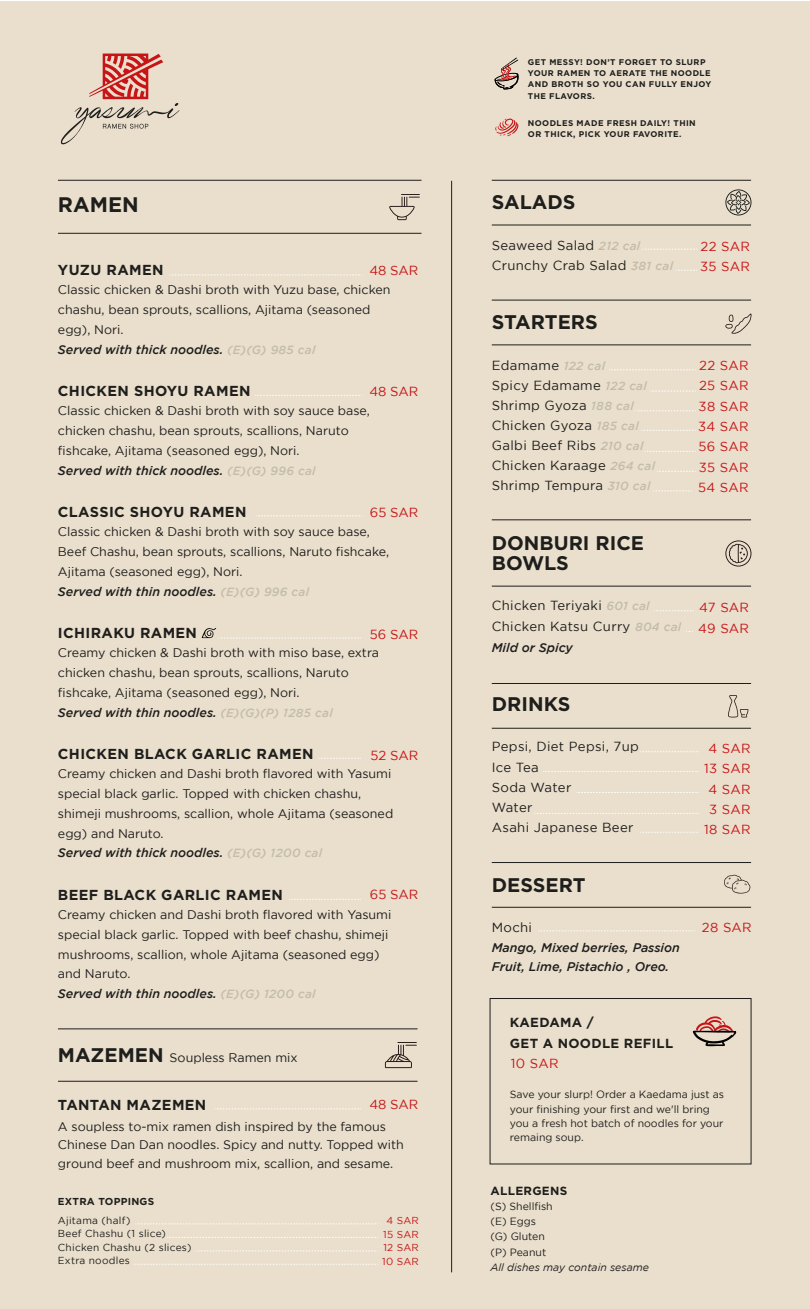
<style>
.page{position:relative;width:810px;height:1309px;background:#fff}
.page>*{position:absolute;margin:0;border:0;box-sizing:border-box;transform-origin:0 0}
.t1{font:700 21px "Gotham";color:#1e1e1c}
.t2{font:700 19.73px/20.1px "Gotham";color:#1e1e1c}
.t3{font:700 14.48px "Gotham";letter-spacing:.025em;color:#1e1e1c}
.t4{font:13.12px/20.1px "Gotham";letter-spacing:.025em;color:#1e1e1c}
.t5{font:13.12px/20.4px "Gotham";letter-spacing:.01em;color:#c71517}
.t6{font:700 13.12px/21px "Gotham";letter-spacing:.025em;color:#1e1e1c}
.t7{font:12.52px/19.7px "Gotham";color:#1e1e1c}
.t8{font:italic 500 12.52px/19.7px "Gotham";color:#1e1e1c}
.t9{font:700 11.85px "Gotham";letter-spacing:.025em;color:#1e1e1c}
.t10{font:10.5px/14.5px "Gotham";color:#1e1e1c}
.t11{font:italic 10.5px "Gotham";color:#1e1e1c}
.t12{font:10.12px/13.5px "Gotham";letter-spacing:.025em;color:#1e1e1c}
.t13{font:10.12px/13.5px "Gotham";letter-spacing:.025em;color:#c71517;text-align:center}
.t14{font:700 10.12px "Gotham";letter-spacing:.025em;color:#1e1e1c}
.t15{font:700 8.25px/11.3px "Gotham";letter-spacing:.05em;color:#1e1e1c}
.s1{font-weight:500;font-style:italic}
.s2{font-weight:500;font-style:italic;font-size:11.85px;color:#c4bcab}
.s3{font-weight:700;font-size:19.73px}
</style>
<div class="page">
<div style="left:0;top:2px;width:810px;height:1306px;background:#eadfcd"></div>
<svg style="left:61px;top:53px;width:119px;height:91px"></svg>
<hr style="left:451px;top:181px;width:1px;height:1091px;background:#1d1d1b">
<hr style="left:492px;top:180px;width:259px;height:1px;background:#1d1d1b">
<hr style="left:492px;top:224px;width:259px;height:1px;background:#1d1d1b">
<hr style="left:492px;top:300px;width:259px;height:1px;background:#1d1d1b">
<hr style="left:492px;top:344px;width:259px;height:1px;background:#1d1d1b">
<hr style="left:492px;top:519px;width:259px;height:1px;background:#1d1d1b">
<hr style="left:492px;top:585px;width:259px;height:1px;background:#1d1d1b">
<hr style="left:492px;top:683px;width:259px;height:1px;background:#1d1d1b">
<hr style="left:492px;top:727px;width:259px;height:1px;background:#1d1d1b">
<hr style="left:492px;top:862px;width:259px;height:1px;background:#1d1d1b">
<hr style="left:492px;top:906px;width:259px;height:1px;background:#1d1d1b">
<svg style="left:653px;top:490px;width:39px;height:1px"></svg>
<svg style="left:657px;top:471px;width:39px;height:1px"></svg>
<svg style="left:645px;top:451px;width:51px;height:1px"></svg>
<svg style="left:641px;top:430px;width:55px;height:1px"></svg>
<svg style="left:638px;top:410px;width:58px;height:1px"></svg>
<svg style="left:650px;top:391px;width:46px;height:1px"></svg>
<svg style="left:609px;top:369px;width:87px;height:1px"></svg>
<svg style="left:676px;top:270px;width:21px;height:1px"></svg>
<svg style="left:642px;top:249px;width:55px;height:1px"></svg>
<hr style="left:58px;top:180px;width:364px;height:1px;background:#1d1d1b">
<hr style="left:58px;top:233px;width:364px;height:1px;background:#1d1d1b">
<svg style="left:169px;top:275px;width:193px;height:1px"></svg>
<svg style="left:255px;top:395px;width:107px;height:1px"></svg>
<svg style="left:256px;top:515px;width:106px;height:1px"></svg>
<svg style="left:319px;top:758px;width:42px;height:1px"></svg>
<svg style="left:289px;top:899px;width:72px;height:1px"></svg>
<hr style="left:58px;top:1028px;width:360px;height:1px;background:#1d1d1b">
<hr style="left:58px;top:1080px;width:360px;height:1px;background:#1d1d1b">
<svg style="left:215px;top:1108px;width:146px;height:1px"></svg>
<svg style="left:385px;top:1042px;width:32px;height:25px"></svg>
<svg style="left:136px;top:1223px;width:242px;height:1px"></svg>
<svg style="left:195px;top:1250px;width:183px;height:1px"></svg>
<svg style="left:135px;top:1263px;width:241px;height:1px"></svg>
<svg style="left:725px;top:189px;width:26px;height:26px"></svg>
<svg style="left:725px;top:313px;width:27px;height:20px"></svg>
<svg style="left:725px;top:540px;width:26px;height:26px"></svg>
<svg style="left:728px;top:695px;width:20px;height:22px"></svg>
<svg style="left:724px;top:874px;width:27px;height:19px"></svg>
<svg style="left:389px;top:194px;width:31px;height:26px"></svg>
<svg style="left:538px;top:930px;width:158px;height:1px"></svg>
<svg style="left:576px;top:792px;width:123px;height:1px"></svg>
<svg style="left:535px;top:813px;width:164px;height:1px"></svg>
<svg style="left:543px;top:771px;width:156px;height:1px"></svg>
<svg style="left:640px;top:751px;width:59px;height:1px"></svg>
<svg style="left:640px;top:832px;width:59px;height:1px"></svg>
<svg style="left:654px;top:610px;width:40px;height:1px"></svg>
<svg style="left:495px;top:57px;width:24px;height:32px"></svg>
<svg style="left:495px;top:118px;width:23px;height:18px"></svg>
<svg style="left:202px;top:628px;width:159px;height:10px"></svg>
<svg style="left:693px;top:1016px;width:43px;height:30px"></svg>
<div style="left:490px;top:997px;width:261px;height:167px;border:1px solid #1d1d1b"></div>
<h1 class="t1" style="left:58px;top:190px;width:82px">RAMEN</h1>
<p class="t3" style="left:58px;top:260px;width:107px">YUZU RAMEN</p>
<p class="t7" style="left:58px;top:280px;width:334px">Classic chicken &amp; Dashi broth with Yuzu base, chicken chashu, bean sprouts, scallions, Ajitama (seasoned egg), Nori.<br><span class="s1">Served with thick noodles.</span> <span class="s2">(E)(G) 985 cal</span></p>
<p class="t3" style="left:58px;top:381px;width:194px">CHICKEN SHOYU RAMEN</p>
<p class="t7" style="left:58px;top:401px;width:313px">Classic chicken &amp; Dashi broth with soy sauce base, chicken chashu, bean sprouts, scallions, Naruto fishcake, Ajitama (seasoned egg), Nori.<br><span class="s1">Served with thick noodles.</span> <span class="s2">(E)(G) 996 cal</span></p>
<p class="t3" style="left:58px;top:502px;width:190px">CLASSIC SHOYU RAMEN</p>
<p class="t7" style="left:58px;top:522px;width:333px">Classic chicken &amp; Dashi broth with soy sauce base, Beef Chashu, bean sprouts, scallions, Naruto fishcake, Ajitama (seasoned egg), Nori.<br><span class="s1">Served with thin noodles.</span> <span class="s2">(E)(G) 996 cal</span></p>
<p class="t3" style="left:58px;top:623px;width:141px">ICHIRAKU RAMEN</p>
<p class="t7" style="left:58px;top:643px;width:323px">Creamy chicken &amp; Dashi broth with miso base, extra chicken chashu, bean sprouts, scallions, Naruto fishcake, Ajitama (seasoned egg), Nori.<br><span class="s1">Served with thin noodles.</span> <span class="s2">(E)(G)(P) 1285 cal</span></p>
<p class="t3" style="left:58px;top:744px;width:257px">CHICKEN BLACK GARLIC RAMEN</p>
<p class="t7" style="left:58px;top:763px;width:337px">Creamy chicken and Dashi broth flavored with Yasumi special black garlic. Topped with chicken chashu, shimeji mushrooms, scallion, whole Ajitama (seasoned egg) and Naruto.<br><span class="s1">Served with thick noodles.</span> <span class="s2">(E)(G) 1200 cal</span></p>
<p class="t3" style="left:58px;top:884px;width:226px">BEEF BLACK GARLIC RAMEN</p>
<p class="t7" style="left:58px;top:904px;width:335px">Creamy chicken and Dashi broth flavored with Yasumi special black garlic. Topped with beef chashu, shimeji mushrooms, scallion, whole Ajitama (seasoned egg) and Naruto.<br><span class="s1">Served with thin noodles.</span> <span class="s2">(E)(G) 1200 cal</span></p>
<p class="t5" style="left:369px;top:260px;width:51px">48 SAR</p>
<p class="t5" style="left:369px;top:381px;width:51px">48 SAR</p>
<p class="t5" style="left:370px;top:502px;width:50px">65 SAR</p>
<p class="t5" style="left:370px;top:623px;width:50px">56 SAR</p>
<p class="t5" style="left:371px;top:745px;width:49px">52 SAR</p>
<p class="t5" style="left:370px;top:883px;width:50px">65 SAR</p>
<p class="t7" style="left:58px;top:1047px;width:241px"><span class="s3">MAZEMEN</span> Soupless Ramen mix</p>
<p class="t3" style="left:58px;top:1094px;width:150px">TANTAN MAZEMEN</p>
<p class="t7" style="left:58px;top:1116px;width:348px;line-height:18.4px">A soupless to-mix ramen dish inspired by the famous<br>Chinese Dan Dan noodles. Spicy and nutty. Topped with ground beef and mushroom mix, scallion, and sesame.</p>
<p class="t5" style="left:369px;top:1094px;width:51px">48 SAR</p>
<p class="t14" style="left:58px;top:1194px;width:98px">EXTRA TOPPINGS</p>
<p class="t12" style="left:58px;top:1212px;width:135px">Ajitama (half)<br>Beef Chashu (1 slice)<br>Chicken Chashu (2 slices)<br>Extra noodles</p>
<p class="t13" style="left:382px;top:1213px;width:38px">4 SAR<br>15 SAR<br>12 SAR<br>10 SAR</p>
<p class="t15" style="left:528px;top:56px;width:185px">GET MESSY! DON’T FORGET TO SLURP<br>YOUR RAMEN TO AERATE THE NOODLE<br>AND BROTH SO YOU CAN FULLY ENJOY<br>THE FLAVORS.</p>
<p class="t15" style="left:528px;top:117px;width:169px">NOODLES MADE FRESH DAILY! THIN<br>OR THICK, PICK YOUR FAVORITE.</p>
<h2 class="t2" style="left:492px;top:192px;width:85px">SALADS</h2>
<p class="t4" style="left:492px;top:235px;width:183px">Seaweed Salad <span class="s2">212 cal<br></span>Crunchy Crab Salad <span class="s2">381 cal</span></p>
<h2 class="t2" style="left:492px;top:312px;width:108px">STARTERS</h2>
<p class="t4" style="left:492px;top:355px;width:165px">Edamame <span class="s2">122 cal<br></span>Spicy Edamame <span class="s2">122 cal<br></span>Shrimp Gyoza <span class="s2">188 cal<br></span>Chicken Gyoza <span class="s2">185 cal<br></span>Galbi Beef Ribs <span class="s2">210 cal<br></span>Chicken Karaage <span class="s2">264 cal<br></span>Shrimp Tempura <span class="s2">310 cal</span></p>
<p class="t5" style="left:700px;top:235px;width:51px">22 SAR<br>35 SAR</p>
<p class="t5" style="left:698px;top:355px;width:52px;text-align:justify">22 SAR 25 SAR 38 SAR 34 SAR 56 SAR 35 SAR 54 SAR</p>
<h2 class="t2" style="left:492px;top:533px;width:154px">DONBURI RICE<br>BOWLS</h2>
<p class="t4" style="left:492px;top:595px;width:191px">Chicken Teriyaki <span class="s2">601 cal<br></span>Chicken Katsu Curry <span class="s2">804 cal</span></p>
<p class="t8" style="left:492px;top:637px;width:83px">Mild or Spicy</p>
<p class="t5" style="left:698px;top:596px;width:52px;line-height:21px">47 SAR<br>49 SAR</p>
<h2 class="t2" style="left:492px;top:694px;width:80px">DRINKS</h2>
<p class="t4" style="left:492px;top:736px;width:149px">Pepsi, Diet Pepsi, 7up<br>Ice Tea<br>Soda Water<br>Water<br>Asahi Japanese Beer</p>
<h2 class="t2" style="left:492px;top:874px;width:95px">DESSERT</h2>
<p class="t4" style="left:492px;top:916px;width:42px">Mochi</p>
<p class="t8" style="left:492px;top:937px;width:190px">Mango, Mixed berries, Passion<br>Fruit, Lime, Pistachio , Oreo.</p>
<p class="t6" style="left:510px;top:1011px;width:165px">KAEDAMA /<br>GET A NOODLE REFILL</p>
<p class="t5" style="left:511px;top:1052px;width:49px">10 SAR</p>
<p class="t5" style="left:704px;top:738px;width:48px;text-align:center">4 SAR<br>13 SAR<br>4 SAR<br>3 SAR<br>18 SAR</p>
<p class="t5" style="left:702px;top:916px;width:51px">28 SAR</p>
<p class="t10" style="left:510px;top:1086px;width:216px">Save your slurp! Order a Kaedama just as your finishing your first and we'll bring you a fresh hot batch of noodles for your remaing soup.</p>
<p class="t9" style="left:490px;top:1182px;width:78px">ALLERGENS</p>
<p class="t10" style="left:490px;top:1198px;width:64px;line-height:15.1px">(S) Shellfish (E) Eggs (G) Gluten (P) Peanut</p>
<p class="t11" style="left:490px;top:1260px;width:160px">All dishes may contain sesame</p>
</div>
